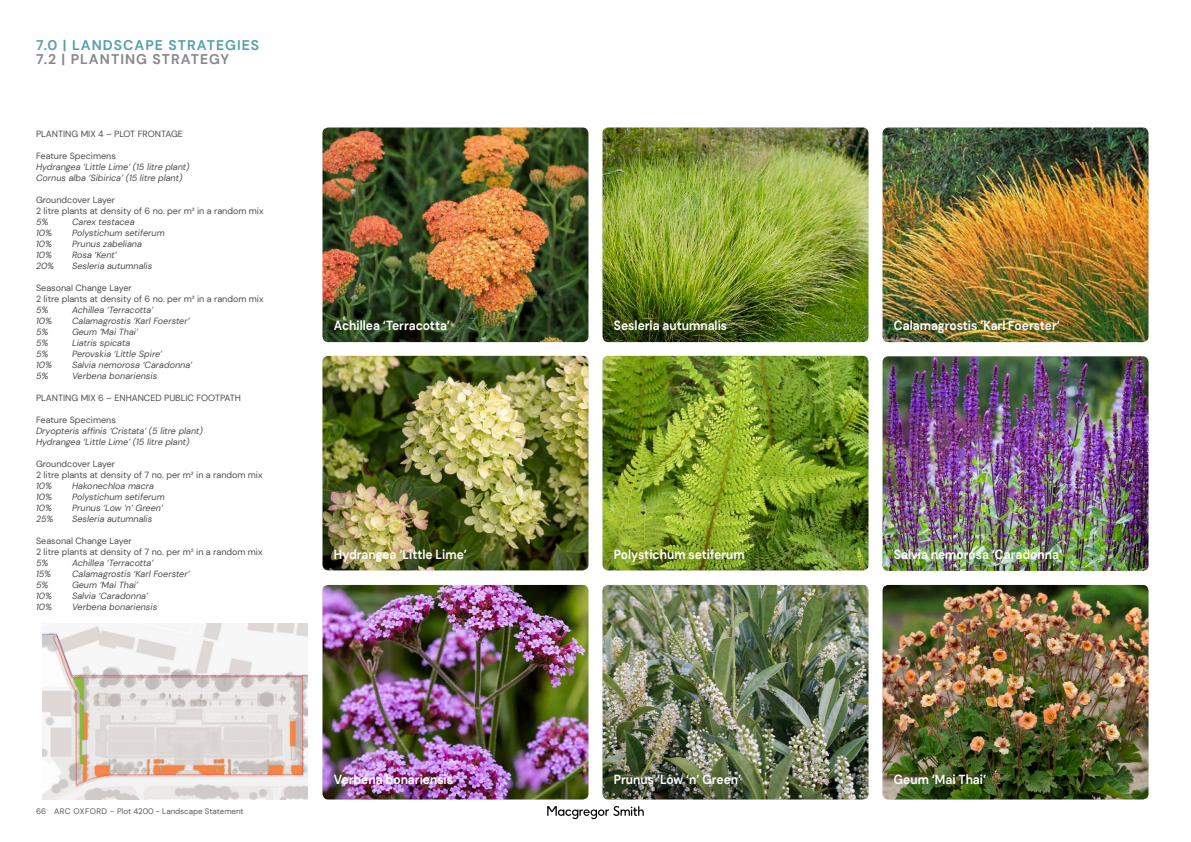
<style>
.page{position:relative;width:1191px;height:842px;background:#fff}
.page>*{position:absolute;margin:0;border:0;box-sizing:border-box;transform-origin:0 0}
.MGS_DOC__Page_Title{font:700 14px "DM Sans";letter-spacing:.075em;color:#55a1a7}
.MGS_DOC__Page_Title-2{font:700 14px "DM Sans";letter-spacing:.075em;color:#86888a}
.t1{font:700 13.2px "DM Sans";color:#fff;scale:.91 1}
.Table_text{font:italic 9px "DM Sans";color:#4b4c4d}
.Table_text-2{font:9px "DM Sans";color:#4b4c4d}
.t2{font:8px "DM Sans";color:#57585a}
</style>
<div class="page">
<svg style="left:547px;top:806px;width:97px;height:13px"></svg>
<img style="left:322px;top:128px;width:266px;height:214px">
<img style="left:602px;top:128px;width:266px;height:214px">
<img style="left:882px;top:128px;width:266px;height:214px">
<img style="left:602px;top:356px;width:266px;height:214px">
<img style="left:322px;top:356px;width:266px;height:214px">
<img style="left:322px;top:585px;width:266px;height:214px">
<img style="left:602px;top:585px;width:266px;height:214px">
<img style="left:882px;top:356px;width:266px;height:215px">
<img style="left:882px;top:585px;width:266px;height:214px">
<img style="left:43px;top:624px;width:264px;height:175px">
<p class="MGS_DOC__Page_Title" style="left:36px;top:36px;width:225px">7.0 | LANDSCAPE STRATEGIES</p>
<p class="MGS_DOC__Page_Title-2" style="left:36px;top:50px;width:195px">7.2 | PLANTING STRATEGY</p>
<p class="Table_text-2" style="left:36px;top:128px;width:148px">PLANTING MIX 4 – PLOT FRONTAGE</p>
<p class="Table_text-2" style="left:36px;top:150px;width:81px">Feature Specimens</p>
<p class="Table_text" style="left:36px;top:161px;width:155px">Hydrangea ‘Little Lime’ (15 litre plant)</p>
<p class="Table_text" style="left:36px;top:172px;width:148px">Cornus alba ‘Sibirica’ (15 litre plant)</p>
<p class="Table_text-2" style="left:36px;top:194px;width:81px">Groundcover Layer</p>
<p class="Table_text-2" style="left:36px;top:205px;width:229px">2 litre plants at density of 6 no. per m² in a random mix</p>
<p class="Table_text" style="left:36px;top:216px;width:14px">5%</p>
<p class="Table_text" style="left:72px;top:216px;width:64px">Carex testacea</p>
<p class="Table_text" style="left:36px;top:227px;width:17px">10%</p>
<p class="Table_text" style="left:72px;top:227px;width:94px">Polystichum setiferum</p>
<p class="Table_text" style="left:36px;top:238px;width:17px">10%</p>
<p class="Table_text" style="left:72px;top:238px;width:71px">Prunus zabeliana</p>
<p class="Table_text" style="left:36px;top:249px;width:17px">10%</p>
<p class="Table_text" style="left:72px;top:249px;width:46px">Rosa ‘Kent’</p>
<p class="Table_text" style="left:36px;top:260px;width:20px">20%</p>
<p class="Table_text" style="left:72px;top:260px;width:82px">Sesleria autumnalis</p>
<p class="Table_text-2" style="left:36px;top:282px;width:97px">Seasonal Change Layer</p>
<p class="Table_text-2" style="left:36px;top:293px;width:229px">2 litre plants at density of 6 no. per m² in a random mix</p>
<p class="Table_text" style="left:36px;top:304px;width:14px">5%</p>
<p class="Table_text" style="left:72px;top:304px;width:83px">Achillea ‘Terracotta’</p>
<p class="Table_text" style="left:36px;top:315px;width:17px">10%</p>
<p class="Table_text" style="left:72px;top:315px;width:119px">Calamagrostis ‘Karl Foerster’</p>
<p class="Table_text" style="left:36px;top:326px;width:14px">5%</p>
<p class="Table_text" style="left:72px;top:326px;width:67px">Geum ‘Mai Thai’</p>
<p class="Table_text" style="left:36px;top:337px;width:14px">5%</p>
<p class="Table_text" style="left:72px;top:337px;width:60px">Liatris spicata</p>
<p class="Table_text" style="left:36px;top:348px;width:14px">5%</p>
<p class="Table_text" style="left:72px;top:348px;width:92px">Perovskia ‘Little Spire’</p>
<p class="Table_text" style="left:36px;top:359px;width:17px">10%</p>
<p class="Table_text" style="left:72px;top:359px;width:122px">Salvia nemorosa ‘Caradonna’</p>
<p class="Table_text" style="left:36px;top:370px;width:14px">5%</p>
<p class="Table_text" style="left:72px;top:370px;width:87px">Verbena bonariensis</p>
<p class="Table_text-2" style="left:36px;top:392px;width:206px">PLANTING MIX 6 – ENHANCED PUBLIC FOOTPATH</p>
<p class="Table_text-2" style="left:36px;top:414px;width:81px">Feature Specimens</p>
<p class="Table_text" style="left:36px;top:425px;width:168px">Dryopteris affinis ‘Cristata’ (5 litre plant)</p>
<p class="Table_text" style="left:36px;top:436px;width:155px">Hydrangea ‘Little Lime’ (15 litre plant)</p>
<p class="Table_text-2" style="left:36px;top:458px;width:81px">Groundcover Layer</p>
<p class="Table_text-2" style="left:36px;top:469px;width:228px">2 litre plants at density of 7 no. per m² in a random mix</p>
<p class="Table_text" style="left:36px;top:480px;width:17px">10%</p>
<p class="Table_text" style="left:72px;top:480px;width:84px">Hakonechloa macra</p>
<p class="Table_text" style="left:36px;top:491px;width:17px">10%</p>
<p class="Table_text" style="left:72px;top:491px;width:94px">Polystichum setiferum</p>
<p class="Table_text" style="left:36px;top:502px;width:17px">10%</p>
<p class="Table_text" style="left:72px;top:502px;width:92px">Prunus ‘Low ‘n’ Green’</p>
<p class="Table_text" style="left:36px;top:513px;width:19px">25%</p>
<p class="Table_text" style="left:72px;top:513px;width:82px">Sesleria autumnalis</p>
<p class="Table_text-2" style="left:36px;top:535px;width:97px">Seasonal Change Layer</p>
<p class="Table_text-2" style="left:36px;top:546px;width:228px">2 litre plants at density of 7 no. per m² in a random mix</p>
<p class="Table_text" style="left:36px;top:557px;width:14px">5%</p>
<p class="Table_text" style="left:72px;top:557px;width:83px">Achillea ‘Terracotta’</p>
<p class="Table_text" style="left:36px;top:568px;width:17px">15%</p>
<p class="Table_text" style="left:72px;top:568px;width:119px">Calamagrostis ‘Karl Foerster’</p>
<p class="Table_text" style="left:36px;top:579px;width:14px">5%</p>
<p class="Table_text" style="left:72px;top:579px;width:67px">Geum ‘Mai Thai’</p>
<p class="Table_text" style="left:36px;top:590px;width:17px">10%</p>
<p class="Table_text" style="left:72px;top:590px;width:77px">Salvia ‘Caradonna’</p>
<p class="Table_text" style="left:36px;top:601px;width:17px">10%</p>
<p class="Table_text" style="left:72px;top:601px;width:87px">Verbena bonariensis</p>
<p class="t2" style="left:36px;top:806px;width:209px">66 ARC OXFORD - Plot 4200 - Landscape Statement</p>
<p class="t1" style="left:334px;top:317px;width:129px">Achillea ‘Terracotta’</p>
<p class="t1" style="left:614px;top:317px;width:126px">Sesleria autumnalis</p>
<p class="t1" style="left:894px;top:317px;width:184px">Calamagrostis ‘Karl Foerster’</p>
<p class="t1" style="left:334px;top:546px;width:148px">Hydrangea ‘Little Lime’</p>
<p class="t1" style="left:614px;top:546px;width:145px">Polystichum setiferum</p>
<p class="t1" style="left:894px;top:546px;width:186px">Salvia nemorosa ‘Caradonna’</p>
<p class="t1" style="left:334px;top:771px;width:133px">Verbena bonariensis</p>
<p class="t1" style="left:614px;top:771px;width:141px">Prunus ‘Low ‘n’ Green’</p>
<p class="t1" style="left:894px;top:771px;width:103px">Geum ‘Mai Thai’</p>
</div>
